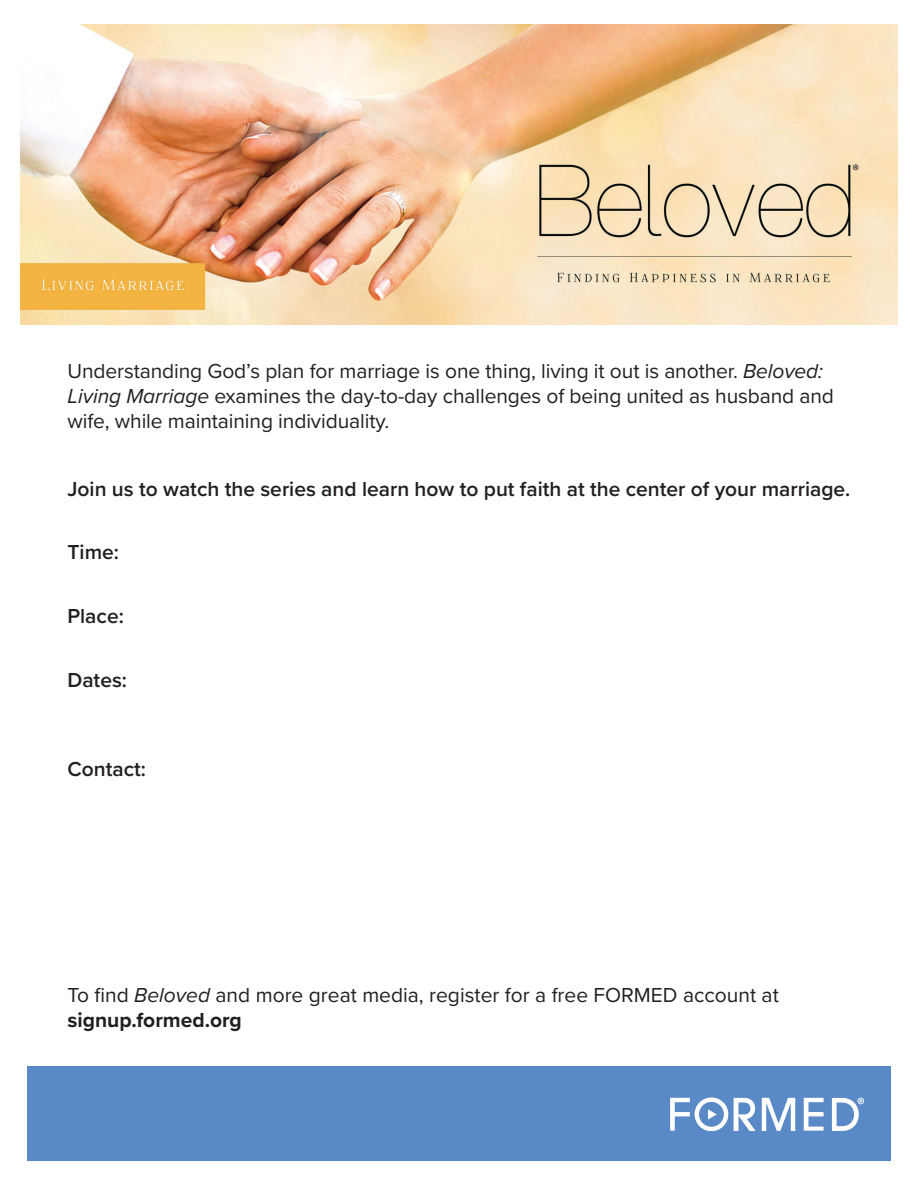
<style>
.page{position:relative;width:918px;height:1188px;background:#fff}
.page>*{position:absolute;margin:0;border:0;box-sizing:border-box;transform-origin:0 0}
.t1{font:21px/25.2px "Proxima Nova";letter-spacing:-.005em;color:#231f20}
.t2{font:600 21px "Proxima Nova";color:#231f20}
.t3{font:700 21px "Proxima Nova";color:#231f20}
.s1{font-style:italic}
</style>
<div class="page">
<div style="left:27px;top:1066px;width:864px;height:95px;background:#5a89c7"></div>
<svg style="left:804px;top:1098px;width:20px;height:33px"></svg>
<svg style="left:734px;top:1098px;width:61px;height:33px"></svg>
<svg style="left:670px;top:1097px;width:58px;height:34px"></svg>
<svg style="left:832px;top:1098px;width:32px;height:33px"></svg>
<img style="left:20px;top:24px;width:878px;height:301px">
<p class="t1" style="left:68px;top:358px;width:768px">Understanding God’s plan for marriage is one thing, living it out is another. <span class="s1">Beloved:<br>Living Marriage</span> examines the day-to-day challenges of being united as husband and wife, while maintaining individuality.</p>
<p class="t2" style="left:68px;top:473px;width:784px">Join us to watch the series and learn how to put faith at the center of your marriage.</p>
<p class="t2" style="left:68px;top:536px;width:53px">Time:</p>
<p class="t2" style="left:68px;top:600px;width:58px">Place:</p>
<p class="t2" style="left:68px;top:664px;width:61px">Dates:</p>
<p class="t2" style="left:68px;top:753px;width:80px">Contact:</p>
<p class="t1" style="left:68px;top:981px;width:713px">To find <span class="s1">Beloved</span> and more great media, register for a free FORMED account at</p>
<p class="t3" style="left:68px;top:1004px;width:176px">signup.formed.org</p>
</div>
